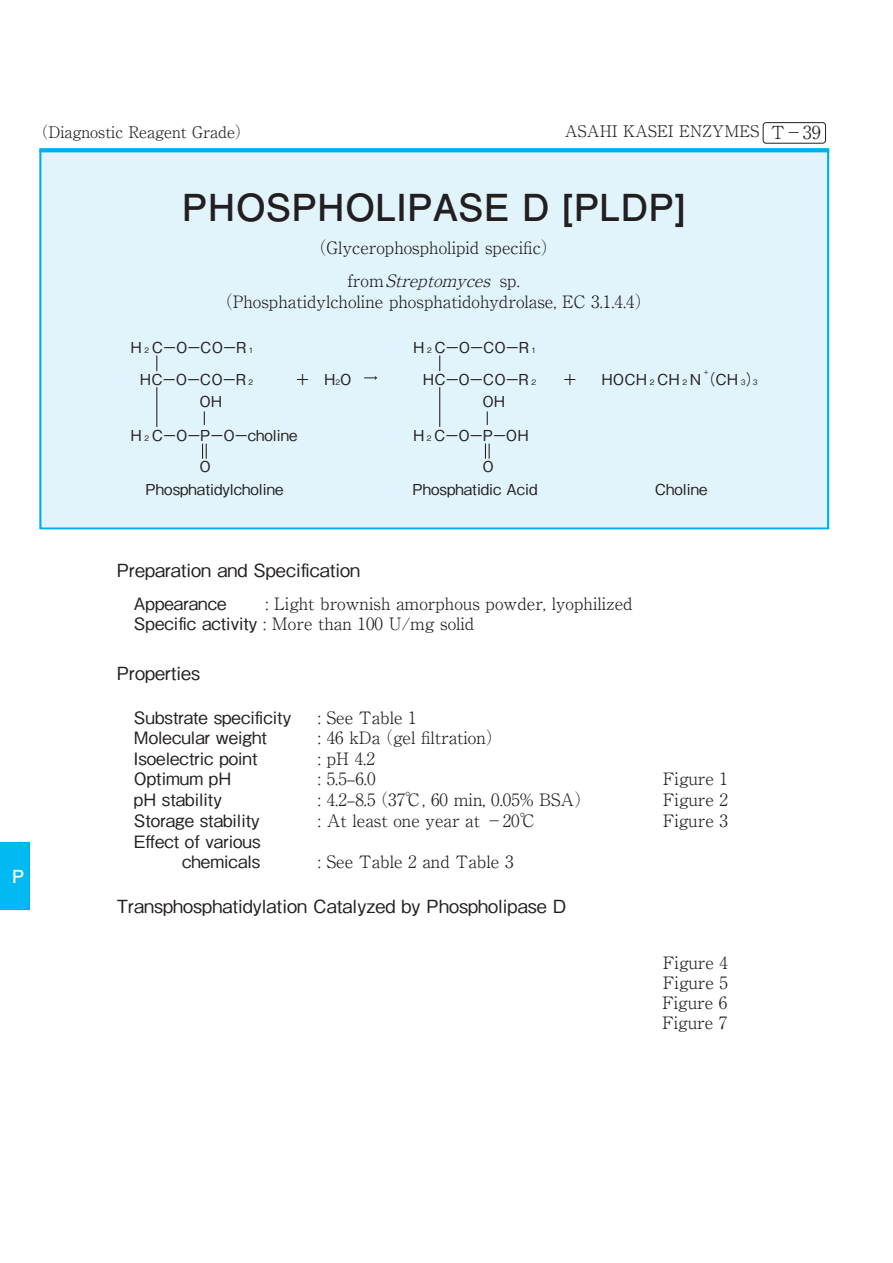
<style>
.page{position:relative;width:893px;height:1263px;background:#fff}
.page>*{position:absolute;margin:0;border:0;box-sizing:border-box;transform-origin:0 0}
.t1{font:700 37.2px "Futo Go B101 Pro";color:#231f20}
.t2{font:500 18px "Gothic BBB Pro";color:#231f20}
.t3{font:700 18px "Futo Go B101 Pro";color:#fff}
.t4{font:300 16.95px/20.2px "Ryumin Pro";color:#231f20;text-align:center}
.t5{font:500 16.95px/20.2px "Gothic BBB Pro";color:#231f20;text-align:right}
.t6{font:300 15.9px "Ryumin Pro";color:#231f20}
.t7{font:500 15px/22.6px "Gothic BBB Pro";letter-spacing:-.075em;color:#231f20}
.t8{font:500 15px/23.1px "Gothic BBB Pro";color:#231f20}
.t9{font:500 7.5px "Gothic BBB Pro";color:#231f20}
.s1{font-size:18px}
.s2{font-style:italic}
.s3{font-size:7.5px}
.s4{font-family:"Gothic BBB Pro";font-weight:500}
</style>
<div class="page">
<div style="left:40px;top:150px;width:788px;height:378px;background:#e1f4fc"></div>
<div style="left:763px;top:122px;width:63px;height:22px;border:1px solid #231f20;border-radius:3px"></div>
<svg style="left:39px;top:148px;width:790px;height:4px;background:#08b0ef"></svg>
<svg style="left:156px;top:355px;width:1px;height:16px"></svg>
<svg style="left:204px;top:411px;width:1px;height:14px"></svg>
<svg style="left:202px;top:444px;width:5px;height:15px"></svg>
<hr style="left:156px;top:387px;width:1px;height:40px;background:#231f20">
<svg style="left:439px;top:355px;width:1px;height:16px"></svg>
<svg style="left:487px;top:411px;width:1px;height:14px"></svg>
<svg style="left:485px;top:444px;width:5px;height:15px"></svg>
<hr style="left:439px;top:387px;width:1px;height:40px;background:#231f20">
<svg style="left:364px;top:375px;width:14px;height:5px"></svg>
<div style="left:0;top:842px;width:30px;height:68px;background:#00baf1"></div>
<p class="t6" style="left:32px;top:119px;width:220px">（Diagnostic Reagent Grade）</p>
<p class="t6" style="left:565px;top:119px;width:257px">ASAHI KASEI ENZYMES <span class="s1">T－39</span></p>
<h1 class="t1" style="left:182px;top:177px;width:505px">PHOSPHOLIPASE D [PLDP]</h1>
<p class="t4" style="left:310px;top:230px;width:250px;line-height:33px">（Glycerophospholipid specific）f r o m <span class="s2">Streptomyces</span> s p .</p>
<p class="t4" style="left:216px;top:290px;width:437px">（Phosphatidylcholine phosphatidohydrolase, EC 3.1.4.4）</p>
<p class="t7" style="left:131px;top:334px;width:125px">H <span class="s3">2</span> CーOーCOーR <span class="s3">1</span></p>
<p class="t7" style="left:199px;top:366px;width:55px;text-indent:-59px">HCーOーCOーR <span class="s3">2<br></span>OH</p>
<p class="t7" style="left:413px;top:334px;width:125px">H <span class="s3">2</span> CーOーCOーR <span class="s3">1</span></p>
<p class="t9" style="left:704px;top:366px;width:6px">+</p>
<p class="t8" style="left:295px;top:366px;width:17px">＋</p>
<p class="t8" style="left:602px;top:366px;width:161px">HOCH <span class="s3">2</span> CH <span class="s3">2</span> N（CH <span class="s3">3</span>）<span class="s3">3</span></p>
<p class="t7" style="left:482px;top:366px;width:55px;text-indent:-59px">HCーOーCOーR <span class="s3">2<br></span>OH</p>
<p class="t8" style="left:324px;top:366px;width:29px">H<span class="s3">2</span>O</p>
<p class="t8" style="left:562px;top:366px;width:17px">＋</p>
<p class="t7" style="left:131px;top:422px;width:168px">H <span class="s3">2</span> CーOーPーOーcholine</p>
<p class="t8" style="left:146px;top:453px;width:139px;text-indent:54px">O<br>Phosphatidylcholine</p>
<p class="t7" style="left:413px;top:422px;width:117px">H <span class="s3">2</span> CーOーPーOH</p>
<p class="t8" style="left:412px;top:453px;width:127px;text-indent:70px">O<br>Phosphatidic Acid</p>
<p class="t8" style="left:655px;top:476px;width:54px">Choline</p>
<p class="t3" style="left:9px;top:861px;width:16px">Ｐ</p>
<p class="t2" style="left:117px;top:555px;width:245px">Preparation and Specification</p>
<p class="t5" style="left:134px;top:592px;width:94px">Appearance</p>
<p class="t4" style="left:134px;top:593px;width:500px;line-height:19.5px;text-align:left;text-indent:131px">: Light brownish amorphous powder, lyophilized<br><span class="s4">Specific activity</span> : More than 100 U/mg solid</p>
<p class="t2" style="left:117px;top:658px;width:85px">Properties</p>
<p class="t5" style="left:134px;top:706px;width:159px">Substrate specificity</p>
<p class="t4" style="left:318px;top:706px;width:100px">: See Table 1</p>
<p class="t5" style="left:134px;top:726px;width:134px">Molecular weight</p>
<p class="t4" style="left:318px;top:727px;width:187px">: 46 kDa（gel filtration）</p>
<p class="t5" style="left:134px;top:746px;width:125px">Isoelectric point</p>
<p class="t4" style="left:318px;top:747px;width:58px">: pH 4.2</p>
<p class="t5" style="left:134px;top:766px;width:99px">Optimum pH</p>
<p class="t4" style="left:318px;top:767px;width:59px">: 5.5–6.0</p>
<p class="t4" style="left:663px;top:767px;width:67px">Figure 1</p>
<p class="t5" style="left:134px;top:787px;width:89px">pH stability</p>
<p class="t4" style="left:318px;top:788px;width:275px">: 4.2–8.5（37℃, 60 min, 0.05% BSA）</p>
<p class="t4" style="left:663px;top:788px;width:67px">Figure 2</p>
<p class="t5" style="left:134px;top:809px;width:127px">Storage stability</p>
<p class="t4" style="left:318px;top:809px;width:220px">: At least one year at −20℃</p>
<p class="t4" style="left:663px;top:809px;width:67px">Figure 3</p>
<p class="t5" style="left:134px;top:829px;width:128px">Effect of various chemicals</p>
<p class="t4" style="left:318px;top:850px;width:197px">: See Table 2 and Table 3</p>
<p class="t2" style="left:117px;top:892px;width:451px">Transphosphatidylation Catalyzed by Phospholipase D</p>
<p class="t4" style="left:662px;top:951px;width:67px;text-align:justify">Figure 4<br>Figure 5<br>Figure 6<br>Figure 7</p>
</div>
